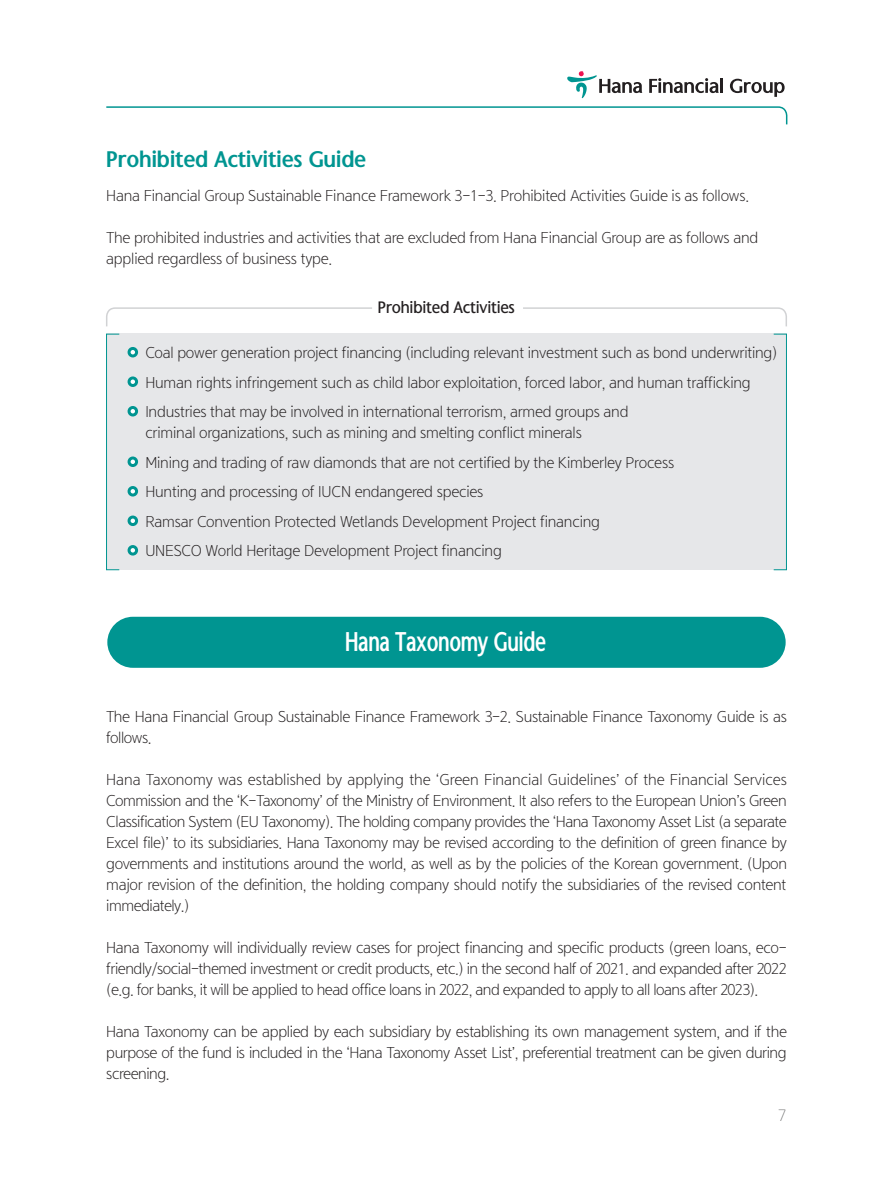
<style>
.page{position:relative;width:893px;height:1191px;background:#fff}
.page>*{position:absolute;margin:0;border:0;box-sizing:border-box;transform-origin:0 0}
.Heading_1{font:27px "Hana B";letter-spacing:-.02em;color:#fff;scale:.73 1}
.t1{font:22.5px "Hana B";letter-spacing:-.015em;color:#009591;scale:.96 1}
.t2{font:16.5px "Hana M";letter-spacing:-.015em;color:#231f20;scale:.96 1}
.t3{font:15px "Hana Gothic Pro 715";color:#4b4c4d}
.List_Paragraph{font:14.25px/21px "Hana Gothic Pro 735";letter-spacing:-.015em;color:#231f20;scale:.96 1}
</style>
<div class="page">
<svg style="left:106px;top:106px;width:682px;height:19px"></svg>
<svg style="left:567px;top:71px;width:75px;height:27px"></svg>
<svg style="left:649px;top:78px;width:70px;height:15px"></svg>
<hr style="left:720px;top:78px;width:3px;height:15px;background:#231f20">
<svg style="left:730px;top:79px;width:55px;height:18px"></svg>
<div style="left:106px;top:334px;width:681px;height:236px;background:#e6e7e9"></div>
<div style="left:106px;top:334px;width:14px;height:236px;border:1px solid #009591"></div>
<div style="left:773px;top:334px;width:14px;height:236px;border:1px solid #009591"></div>
<div style="left:129px;top:348px;width:8px;height:8px;background:#fff;border-radius:50%"></div>
<div style="left:128px;top:347px;width:10px;height:10px;border:3px solid #009591;border-radius:50%"></div>
<div style="left:129px;top:378px;width:8px;height:7px;background:#fff;border-radius:50%"></div>
<div style="left:128px;top:376px;width:10px;height:11px;border:3px solid #009591;border-radius:50%"></div>
<div style="left:129px;top:407px;width:8px;height:8px;background:#fff;border-radius:50%"></div>
<div style="left:128px;top:406px;width:10px;height:10px;border:3px solid #009591;border-radius:50%"></div>
<div style="left:129px;top:458px;width:8px;height:7px;background:#fff;border-radius:50%"></div>
<div style="left:128px;top:456px;width:10px;height:11px;border:3px solid #009591;border-radius:50%"></div>
<div style="left:129px;top:487px;width:8px;height:8px;background:#fff;border-radius:50%"></div>
<div style="left:128px;top:486px;width:10px;height:10px;border:3px solid #009591;border-radius:50%"></div>
<div style="left:129px;top:517px;width:8px;height:7px;background:#fff;border-radius:50%"></div>
<div style="left:128px;top:515px;width:10px;height:11px;border:3px solid #009591;border-radius:50%"></div>
<div style="left:129px;top:546px;width:8px;height:8px;background:#fff;border-radius:50%"></div>
<div style="left:128px;top:545px;width:10px;height:10px;border:3px solid #009591;border-radius:50%"></div>
<svg style="left:106px;top:307px;width:266px;height:20px"></svg>
<svg style="left:523px;top:307px;width:264px;height:20px"></svg>
<div style="left:107px;top:617px;width:679px;height:51px;background:#009591;border-radius:26px"></div>
<p class="t1" style="left:106px;top:145px;width:272px">Prohibited Activities Guide</p>
<p class="List_Paragraph" style="left:106px;top:185px;width:671px">Hana Financial Group Sustainable Finance Framework 3-1-3. Prohibited Activities Guide is as follows.</p>
<p class="List_Paragraph" style="left:106px;top:227px;width:681px">The prohibited industries and activities that are excluded from Hana Financial Group are as follows and applied regardless of business type.</p>
<p class="t2" style="left:378px;top:297px;width:144px">Prohibited Activities</p>
<p class="List_Paragraph" style="left:145px;top:343px;width:660px">Coal power generation project financing (including relevant investment such as bond underwriting)</p>
<p class="List_Paragraph" style="left:145px;top:372px;width:632px">Human rights infringement such as child labor exploitation, forced labor, and human trafficking</p>
<p class="List_Paragraph" style="left:145px;top:402px;width:505px">Industries that may be involved in international terrorism, armed groups and criminal organizations, such as mining and smelting conflict minerals</p>
<p class="List_Paragraph" style="left:145px;top:452px;width:552px">Mining and trading of raw diamonds that are not certified by the Kimberley Process</p>
<p class="List_Paragraph" style="left:145px;top:482px;width:354px">Hunting and processing of IUCN endangered species</p>
<p class="List_Paragraph" style="left:145px;top:511px;width:475px">Ramsar Convention Protected Wetlands Development Project financing</p>
<p class="List_Paragraph" style="left:145px;top:541px;width:373px">UNESCO World Heritage Development Project financing</p>
<p class="Heading_1" style="left:345px;top:624px;width:276px">Hana Taxonomy Guide</p>
<p class="List_Paragraph" style="left:106px;top:706px;width:711px">The Hana Financial Group Sustainable Finance Framework 3-2. Sustainable Finance Taxonomy Guide is as follows.</p>
<p class="List_Paragraph" style="left:106px;top:769px;width:710px;text-align:justify">Hana Taxonomy was established by applying the ‘Green Financial Guidelines’ of the Financial Services Commission and the ‘K-Taxonomy’ of the Ministry of Environment. It also refers to the European Union’s Green Classification System (EU Taxonomy). The holding company provides the ‘Hana Taxonomy Asset List (a separate Excel file)’ to its subsidiaries. Hana Taxonomy may be revised according to the definition of green finance by governments and institutions around the world, as well as by the policies of the Korean government. (Upon major revision of the definition, the holding company should notify the subsidiaries of the revised content immediately.)</p>
<p class="List_Paragraph" style="left:106px;top:937px;width:710px;text-align:justify">Hana Taxonomy will individually review cases for project financing and specific products (green loans, eco&shy;friendly/social-themed investment or credit products, etc.) in the second half of 2021. and expanded after 2022 (e.g. for banks, it will be applied to head office loans in 2022, and expanded to apply to all loans after 2023).</p>
<p class="List_Paragraph" style="left:106px;top:1021px;width:711px;text-align:justify">Hana Taxonomy can be applied by each subsidiary by establishing its own management system, and if the purpose of the fund is included in the ‘Hana Taxonomy Asset List’, preferential treatment can be given during screening.</p>
<p class="t3" style="left:778px;top:1106px;width:10px">7</p>
</div>
